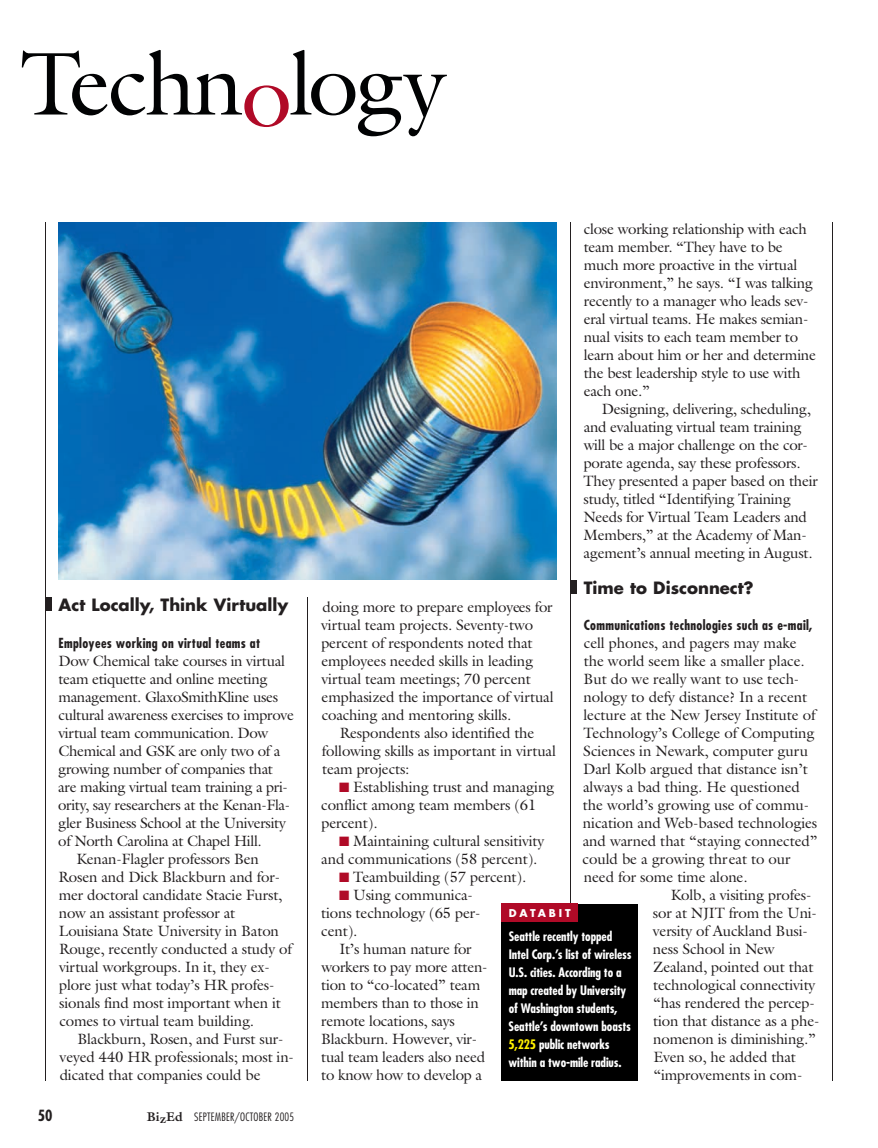
<style>
.page{position:relative;width:878px;height:1148px;background:#fff}
.page>*{position:absolute;margin:0;border:0;box-sizing:border-box;transform-origin:0 0}
.t1{font:90px "Galliard";letter-spacing:-.03em;color:#010203}
.t2{font:700 16.5px "Futura";color:#231f20}
.t3{font:15px/18px "Galliard";letter-spacing:-.01em;color:#231f20}
.t4{font:700 condensed 15px "Futura";color:#231f20}
.t5{font:700 condensed 13.5px "Futura";letter-spacing:.025em;color:#231f20}
.t6{font:700 condensed 12.75px/18px "Futura";letter-spacing:-.01em;color:#fff}
.t7{font:300 condensed 11.25px "Futura";letter-spacing:.02em;color:#231f20}
.t8{font:700 10.5px "Futura";letter-spacing:.275em;color:#fff}
.s1{color:#b00a27}
.s2{font-family:"Galliard";font-weight:700;font-stretch:normal;font-size:12.75px}
.s3{color:#fff101}
</style>
<div class="page">
<hr style="left:45px;top:222px;width:1px;height:858px;background:#231f20">
<hr style="left:307px;top:597px;width:1px;height:483px;background:#231f20">
<hr style="left:570px;top:222px;width:1px;height:858px;background:#231f20">
<hr style="left:832px;top:222px;width:1px;height:858px;background:#231f20">
<div style="left:45px;top:597px;width:6px;height:13px;background:#231f20"></div>
<div style="left:570px;top:580px;width:6px;height:14px;background:#231f20"></div>
<img style="left:58px;top:222px;width:498px;height:357px">
<div style="left:501px;top:903px;width:137px;height:177px;background:#000"></div>
<div style="left:501px;top:903px;width:77px;height:18px;background:#b00a27"></div>
<h1 class="t1" style="left:20px;top:31px;width:427px">Techn<span class="s1">o</span>logy</h1>
<p class="t2" style="left:58px;top:597px;width:231px">Act Locally, Think Virtually</p>
<p class="t5" style="left:58px;top:637px;width:203px">Employees working on virtual teams at</p>
<p class="t3" style="left:58px;top:652px;width:228px">Dow Chemical take courses in virtual</p>
<p class="t3" style="left:58px;top:670px;width:211px">team etiquette and online meeting</p>
<p class="t3" style="left:58px;top:688px;width:221px">management. GlaxoSmithKline uses</p>
<p class="t3" style="left:58px;top:706px;width:237px">cultural awareness exercises to improve</p>
<p class="t3" style="left:58px;top:724px;width:211px">virtual team communication. Dow</p>
<p class="t3" style="left:58px;top:742px;width:224px">Chemical and GSK are only two of a</p>
<p class="t3" style="left:58px;top:760px;width:216px">growing number of companies that</p>
<p class="t3" style="left:58px;top:778px;width:231px">are making virtual team training a pri-</p>
<p class="t3" style="left:58px;top:796px;width:233px">ority, say researchers at the Kenan-Fla-</p>
<p class="t3" style="left:58px;top:814px;width:229px">gler Business School at the University</p>
<p class="t3" style="left:58px;top:832px;width:205px">of North Carolina at Chapel Hill.</p>
<p class="t3" style="left:77px;top:850px;width:184px">Kenan-Flagler professors Ben</p>
<p class="t3" style="left:59px;top:868px;width:223px">Rosen and Dick Blackburn and for-</p>
<p class="t3" style="left:59px;top:886px;width:225px">mer doctoral candidate Stacie Furst,</p>
<p class="t3" style="left:59px;top:904px;width:178px">now an assistant professor at</p>
<p class="t3" style="left:59px;top:922px;width:221px">Louisiana State University in Baton</p>
<p class="t3" style="left:59px;top:940px;width:234px">Rouge, recently conducted a study of</p>
<p class="t3" style="left:59px;top:958px;width:212px">virtual workgroups. In it, they ex-</p>
<p class="t3" style="left:59px;top:976px;width:217px">plore just what today’s HR profes-</p>
<p class="t3" style="left:59px;top:994px;width:223px">sionals find most important when it</p>
<p class="t3" style="left:59px;top:1012px;width:196px">comes to virtual team building.</p>
<p class="t3" style="left:77px;top:1030px;width:207px">Blackburn, Rosen, and Furst sur-</p>
<p class="t3" style="left:60px;top:1048px;width:236px">veyed 440 HR professionals; most in-</p>
<p class="t3" style="left:60px;top:1066px;width:202px">dicated that companies could be</p>
<p class="t4" style="left:38px;top:1108px;width:16px">50</p>
<p class="t7" style="left:147px;top:1112px;width:149px"><span class="s2">BizEd</span> SEPTEMBER/OCTOBER 2005</p>
<p class="t3" style="left:583px;top:220px;width:234px">close working relationship with each team member. “They have to be much more proactive in the virtual environment,” he says. “I was talking recently to a manager who leads sev&shy;eral virtual teams. He makes semian&shy;nual visits to each team member to learn about him or her and determine the best leadership style to use with each one.”</p>
<p class="t3" style="left:583px;top:400px;width:236px;text-indent:18px">Designing, delivering, scheduling, and evaluating virtual team training will be a major challenge on the cor&shy;porate agenda, say these professors.<br>They presented a paper based on their study, titled “Identifying Training Needs for Virtual Team Leaders and Members,” at the Academy of Man&shy;agement’s annual meeting in August.</p>
<p class="t2" style="left:584px;top:580px;width:171px">Time to Disconnect?</p>
<p class="t5" style="left:584px;top:619px;width:230px">Communications technologies such as e-mail,</p>
<p class="t3" style="left:584px;top:634px;width:214px">cell phones, and pagers may make</p>
<p class="t3" style="left:583px;top:652px;width:222px">the world seem like a smaller place.</p>
<p class="t3" style="left:583px;top:670px;width:217px">But do we really want to use tech-</p>
<p class="t3" style="left:583px;top:688px;width:225px">nology to defy distance? In a recent</p>
<p class="t3" style="left:583px;top:706px;width:234px">lecture at the New Jersey Institute of</p>
<p class="t3" style="left:583px;top:724px;width:233px">Technology’s College of Computing</p>
<p class="t3" style="left:583px;top:742px;width:226px">Sciences in Newark, computer guru</p>
<p class="t3" style="left:583px;top:760px;width:226px">Darl Kolb argued that distance isn’t</p>
<p class="t3" style="left:583px;top:778px;width:218px">always a bad thing. He questioned</p>
<p class="t3" style="left:583px;top:796px;width:228px">the world’s growing use of commu-</p>
<p class="t3" style="left:583px;top:814px;width:236px">nication and Web-based technologies</p>
<p class="t3" style="left:582px;top:832px;width:236px">and warned that “staying connected”</p>
<p class="t3" style="left:582px;top:850px;width:209px">could be a growing threat to our</p>
<p class="t3" style="left:583px;top:868px;width:165px">need for some time alone.</p>
<p class="t3" style="left:670px;top:886px;width:142px">Kolb, a visiting profes-</p>
<p class="t3" style="left:652px;top:904px;width:166px">sor at NJIT from the Uni-</p>
<p class="t3" style="left:653px;top:922px;width:156px">versity of Auckland Busi-</p>
<p class="t3" style="left:653px;top:940px;width:123px">ness School in New</p>
<p class="t3" style="left:653px;top:958px;width:162px">Zealand, pointed out that</p>
<p class="t3" style="left:653px;top:976px;width:164px">technological connectivity</p>
<p class="t3" style="left:653px;top:994px;width:163px">“has rendered the percep-</p>
<p class="t3" style="left:653px;top:1012px;width:168px">tion that distance as a phe-</p>
<p class="t3" style="left:653px;top:1030px;width:164px">nomenon is diminishing.”</p>
<p class="t3" style="left:653px;top:1048px;width:144px">Even so, he added that</p>
<p class="t3" style="left:653px;top:1066px;width:150px">“improvements in com-</p>
<p class="t3" style="left:321px;top:598px;width:234px">doing more to prepare employees for virtual team projects. Seventy-two percent of respondents noted that employees needed skills in leading virtual team meetings; 70 percent emphasized the importance of virtual coaching and mentoring skills.</p>
<p class="t3" style="left:322px;top:724px;width:235px;text-indent:18px">Respondents also identified the following skills as important in virtual team projects:</p>
<p class="t3" style="left:321px;top:778px;width:234px;text-indent:18px"><span class="s1">■</span> Establishing trust and managing conflict among team members (61 percent).</p>
<p class="t3" style="left:321px;top:832px;width:225px;text-indent:18px"><span class="s1">■</span> Maintaining cultural sensitivity and communications (58 percent).</p>
<p class="t3" style="left:339px;top:868px;width:189px"><span class="s1">■</span> Teambuilding (57 percent).</p>
<p class="t3" style="left:321px;top:886px;width:161px;text-indent:18px"><span class="s1">■</span> Using communica&shy;tions technology (65 per&shy;cent).</p>
<p class="t3" style="left:321px;top:940px;width:168px;text-indent:18px">It’s human nature for workers to pay more atten&shy;tion to “co-located” team members than to those in remote locations, says<br>Blackburn. However, vir&shy;tual team leaders also need to know how to develop a</p>
<p class="t8" style="left:508px;top:908px;width:64px">DATABIT</p>
<p class="t6" style="left:508px;top:928px;width:124px">Seattle recently topped<br>Intel Corp.’s list of wireless<br>U.S. cities. According to a map created by University of Washington students,<br>Seattle’s downtown boasts<br><span class="s3">5,225</span> public networks within a two-mile radius.</p>
</div>
